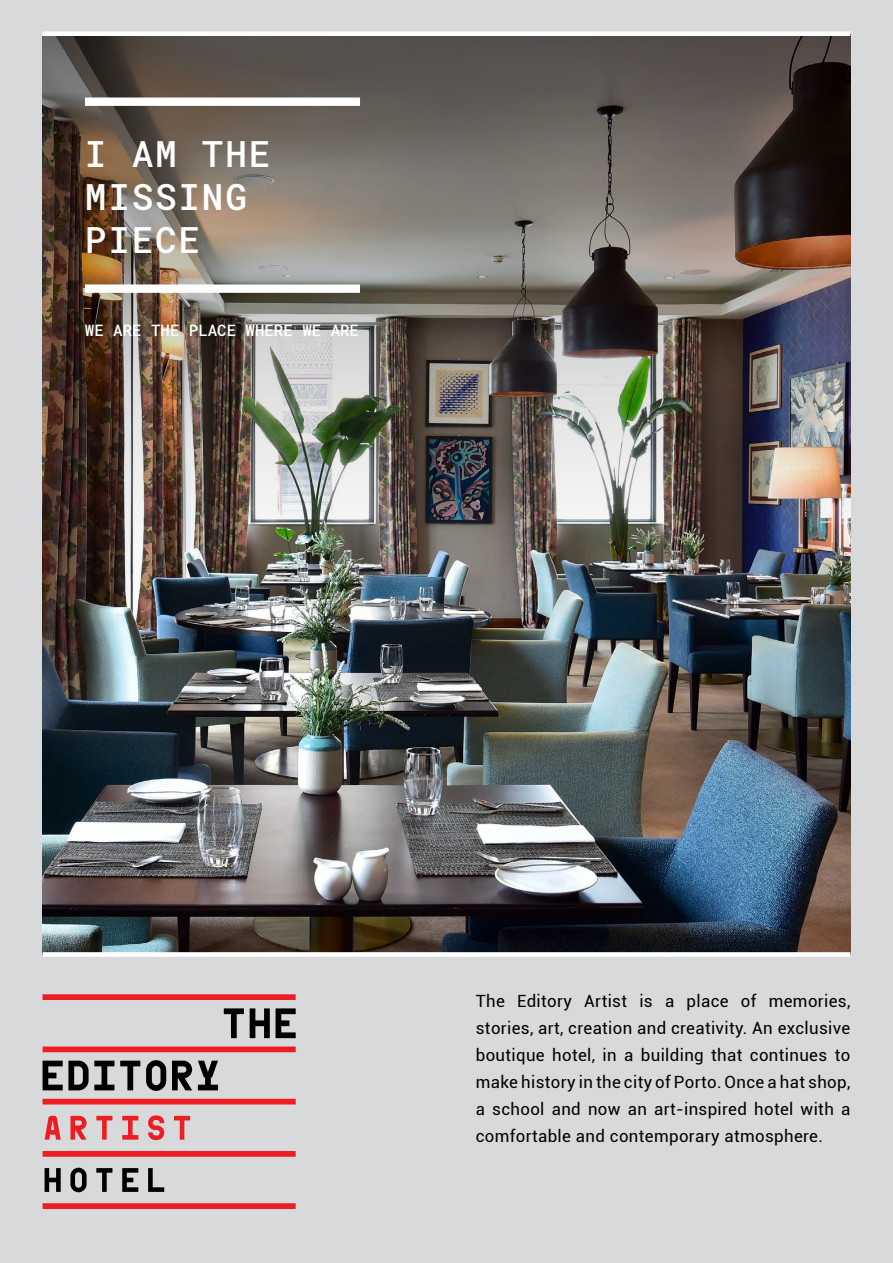
<style>
.page{position:relative;width:893px;height:1263px;background:#d7d9da}
.page>*{position:absolute;margin:0;border:0;box-sizing:border-box;transform-origin:0 0}
.t1{font:500 36px/43.2px "Roboto Mono";letter-spacing:.05em;color:#fff}
.t2{font:16.8px/27px "Roboto";letter-spacing:.02em;color:#000;text-align:justify}
.t3{font:500 15.75px "Roboto Mono";color:#fff}
</style>
<div class="page">
<img style="left:43px;top:649px;width:807px;height:303px">
<svg style="left:43px;top:952px;width:807px;height:5px"></svg>
<svg style="left:43px;top:31px;width:807px;height:5px"></svg>
<img style="left:43px;top:36px;width:807px;height:613px">
<svg style="left:43px;top:994px;width:253px;height:6px"></svg>
<svg style="left:43px;top:1046px;width:253px;height:6px"></svg>
<svg style="left:43px;top:1099px;width:253px;height:5px"></svg>
<svg style="left:43px;top:1151px;width:253px;height:6px"></svg>
<svg style="left:43px;top:1203px;width:253px;height:6px"></svg>
<svg style="left:276px;top:1008px;width:20px;height:30px"></svg>
<svg style="left:250px;top:1008px;width:20px;height:30px"></svg>
<svg style="left:224px;top:1008px;width:20px;height:30px"></svg>
<svg style="left:146px;top:1060px;width:20px;height:31px"></svg>
<svg style="left:120px;top:1061px;width:20px;height:29px"></svg>
<svg style="left:172px;top:1061px;width:20px;height:29px"></svg>
<svg style="left:198px;top:1061px;width:20px;height:29px"></svg>
<svg style="left:43px;top:1061px;width:71px;height:29px"></svg>
<svg style="left:96px;top:1168px;width:16px;height:24px"></svg>
<svg style="left:122px;top:1168px;width:16px;height:24px"></svg>
<svg style="left:45px;top:1168px;width:16px;height:24px"></svg>
<svg style="left:70px;top:1168px;width:17px;height:24px"></svg>
<svg style="left:148px;top:1168px;width:16px;height:24px"></svg>
<svg style="left:96px;top:1116px;width:16px;height:24px"></svg>
<svg style="left:174px;top:1116px;width:16px;height:24px"></svg>
<svg style="left:148px;top:1115px;width:16px;height:25px"></svg>
<svg style="left:122px;top:1116px;width:16px;height:24px"></svg>
<svg style="left:70px;top:1116px;width:17px;height:24px"></svg>
<svg style="left:45px;top:1116px;width:16px;height:24px"></svg>
<svg style="left:85px;top:98px;width:275px;height:8px"></svg>
<svg style="left:85px;top:284px;width:275px;height:9px"></svg>
<h1 class="t1" style="left:85px;top:131px;width:187px">I AM THE<br>MISSING<br>PIECE</h1>
<p class="t3" style="left:85px;top:319px;width:276px">WE ARE THE PLACE WHERE WE ARE</p>
<p class="t2" style="left:476px;top:987px;width:376px">The Editory Artist is a place of memories, stories, art, creation and creativity. An exclusive boutique hotel, in a building that continues to make history in the city of Porto. Once a hat shop, a school and now an art-inspired hotel with a comfortable and contemporary atmosphere.</p>
</div>
